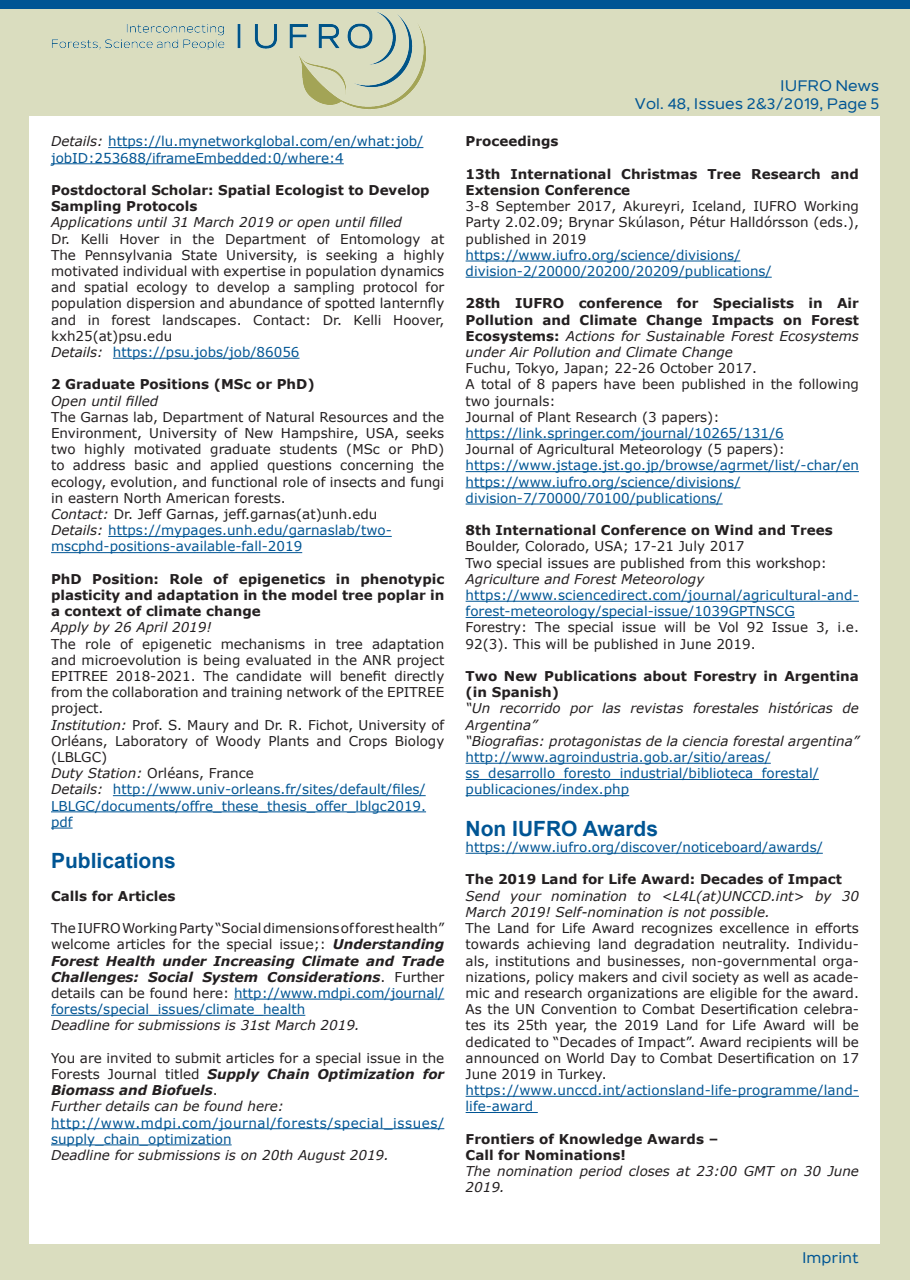
<style>
.page{position:relative;width:910px;height:1280px;background:#daddbf}
.page>*{position:absolute;margin:0;border:0;box-sizing:border-box;transform-origin:0 0}
.t1{font:700 21px "Arial";color:#005594}
.t2{font:500 15px "Nolan";color:#005594}
.t3{font:13.5px/16.2px "Verdana";color:#231f20;text-align:justify}
.t4{font:13.5px/16.2px "Verdana";color:#005594}
.t5{font:700 13.5px/16.2px "Verdana";color:#231f20}
.t6{font:italic 13.5px/16.2px "Verdana";color:#231f20}
.t7{font:13.5px/16.2px "Verdana";letter-spacing:.04em;color:#005594}
.s1{font-style:italic;color:#231f20}
.s2{font-style:italic}
.s3{font-weight:700;font-style:italic}
.s4{color:#005594}
.s5{font-weight:400;font-style:italic}
</style>
<div class="page">
<div style="left:30px;top:117px;width:850px;height:1127px;background:#fff"></div>
<img style="left:52px;top:12px;width:374px;height:97px">
<div style="left:0;top:0;width:910px;height:9px;background:#005594"></div>
<hr style="left:108px;top:147px;width:315px;height:1px;background:#005594">
<hr style="left:51px;top:163px;width:293px;height:1px;background:#005594">
<hr style="left:113px;top:358px;width:187px;height:1px;background:#005594">
<hr style="left:108px;top:536px;width:284px;height:1px;background:#005594">
<hr style="left:51px;top:552px;width:251px;height:1px;background:#005594">
<hr style="left:113px;top:795px;width:313px;height:1px;background:#005594">
<hr style="left:51px;top:811px;width:375px;height:1px;background:#005594">
<svg style="left:51px;top:828px;width:22px;height:1px"></svg>
<hr style="left:234px;top:999px;width:210px;height:1px;background:#005594">
<hr style="left:51px;top:1015px;width:254px;height:1px;background:#005594">
<hr style="left:51px;top:1128px;width:393px;height:1px;background:#005594">
<hr style="left:51px;top:1144px;width:181px;height:1px;background:#005594">
<hr style="left:466px;top:261px;width:274px;height:1px;background:#005594">
<hr style="left:466px;top:277px;width:306px;height:1px;background:#005594">
<hr style="left:466px;top:439px;width:318px;height:1px;background:#005594">
<hr style="left:466px;top:471px;width:393px;height:1px;background:#005594">
<hr style="left:466px;top:487px;width:274px;height:1px;background:#005594">
<hr style="left:466px;top:504px;width:257px;height:1px;background:#005594">
<hr style="left:466px;top:601px;width:393px;height:1px;background:#005594">
<hr style="left:466px;top:617px;width:329px;height:1px;background:#005594">
<hr style="left:466px;top:763px;width:305px;height:1px;background:#005594">
<hr style="left:466px;top:779px;width:353px;height:1px;background:#005594">
<hr style="left:466px;top:795px;width:163px;height:1px;background:#005594">
<hr style="left:466px;top:853px;width:357px;height:1px;background:#005594">
<hr style="left:466px;top:1096px;width:393px;height:1px;background:#005594">
<hr style="left:466px;top:1112px;width:72px;height:1px;background:#005594">
<p class="t4" style="left:51px;top:133px;width:374px"><span class="s1">Details:</span> https://lu.mynetworkglobal.com/en/what:job/ jobID:253688/iframeEmbedded:0/where:4</p>
<p class="t5" style="left:51px;top:182px;width:380px">Postdoctoral Scholar: Spatial Ecologist to Develop<br>Sampling Protocols</p>
<p class="t6" style="left:51px;top:214px;width:352px">Applications until 31 March 2019 or open until filled</p>
<p class="t3" style="left:51px;top:230px;width:395px">Dr. Kelli Hover in the Department of Entomology at The Pennsylvania State University, is seeking a highly motivated individual with expertise in population dynamics and spatial ecology to develop a sampling protocol for population dispersion and abundance of spotted lanternfly and in forest landscapes. Contact: Dr. Kelli Hoover, kxh25(at)psu.edu</p>
<p class="t4" style="left:51px;top:344px;width:250px"><span class="s1">Details:</span> https://psu.jobs/job/86056</p>
<p class="t5" style="left:51px;top:376px;width:265px">2 Graduate Positions (MSc or PhD)</p>
<p class="t6" style="left:51px;top:392px;width:109px">Open until filled</p>
<p class="t3" style="left:51px;top:409px;width:395px">The Garnas lab, Department of Natural Resources and the Environment, University of New Hampshire, USA, seeks two highly motivated graduate students (MSc or PhD) to address basic and applied questions concerning the ecology, evolution, and functional role of insects and fungi in eastern North American forests.</p>
<p class="t3" style="left:51px;top:506px;width:328px"><span class="s2">Contact:</span> Dr. Jeff Garnas, jeff.garnas(at)unh.edu</p>
<p class="t4" style="left:51px;top:522px;width:342px"><span class="s1">Details:</span> https://mypages.unh.edu/garnaslab/two&shy;mscphd-positions-available-fall-2019</p>
<p class="t5" style="left:51px;top:570px;width:395px;text-align:justify">PhD Position: Role of epigenetics in phenotypic plasticity and adaptation in the model tree poplar in a context of climate change</p>
<p class="t6" style="left:51px;top:619px;width:162px">Apply by 26 April 2019!</p>
<p class="t3" style="left:51px;top:635px;width:395px">The role of epigenetic mechanisms in tree adaptation and microevolution is being evaluated in the ANR project EPITREE 2018-2021. The candidate will benefit directly from the collaboration and training network of the EPITREE project.</p>
<p class="t3" style="left:51px;top:716px;width:395px"><span class="s2">Institution:</span> Prof. S. Maury and Dr. R. Fichot, University of Orléans, Laboratory of Woody Plants and Crops Biology (LBLGC)</p>
<p class="t3" style="left:51px;top:765px;width:204px"><span class="s2">Duty Station:</span> Orléans, France</p>
<p class="t4" style="left:51px;top:781px;width:377px;text-align:justify"><span class="s1">Details:</span> http://www.univ-orleans.fr/sites/default/files/ LBLGC/documents/offre_these_thesis_offer_lblgc2019. pdf</p>
<p class="t1" style="left:51px;top:847px;width:126px">Publications</p>
<p class="t5" style="left:51px;top:887px;width:126px">Calls for Articles</p>
<p class="t3" style="left:51px;top:920px;width:395px">The IUFRO Working Party “Social dimensions of forest health” welcome articles for the special issue;: <span class="s3">Understanding Forest Health under Increasing Climate and Trade Challenges: Social System Considerations</span>. Further details can be found here: <span class="s4">http://www.mdpi.com/journal/ forests/special_issues/climate_health</span></p>
<p class="t6" style="left:51px;top:1017px;width:310px">Deadline for submissions is 31st March 2019.</p>
<p class="t3" style="left:51px;top:1049px;width:395px">You are invited to submit articles for a special issue in the Forests Journal titled <span class="s3">Supply Chain Optimization for Biomass and Biofuels</span>.</p>
<p class="t6" style="left:51px;top:1098px;width:234px">Further details can be found here:</p>
<p class="t7" style="left:51px;top:1114px;width:395px">http://www.mdpi.com/journal/forests/special_issues/ supply_chain_optimization</p>
<p class="t6" style="left:51px;top:1147px;width:340px">Deadline for submissions is on 20th August 2019.</p>
<p class="t2" style="left:780px;top:77px;width:100px">IUFRO News</p>
<p class="t2" style="left:635px;top:95px;width:246px">Vol. 48, Issues 2&amp;3/2019, Page 5</p>
<p class="t5" style="left:466px;top:133px;width:94px">Proceedings</p>
<p class="t5" style="left:466px;top:165px;width:395px">13th International Christmas Tree Research and<br>Extension Conference</p>
<p class="t3" style="left:466px;top:198px;width:395px">3-8 September 2017, Akureyri, Iceland, IUFRO Working Party 2.02.09; Brynar Skúlason, Pétur Halldórsson (eds.), published in 2019</p>
<p class="t4" style="left:466px;top:247px;width:308px">https://www.iufro.org/science/divisions/ division-2/20000/20200/20209/publications/</p>
<p class="t5" style="left:466px;top:295px;width:395px;text-align:justify">28th IUFRO conference for Specialists in Air Pollution and Climate Change Impacts on Forest Ecosystems: <span class="s5">Actions for Sustainable Forest Ecosystems under Air Pollution and Climate Change</span></p>
<p class="t3" style="left:466px;top:360px;width:293px">Fuchu, Tokyo, Japan; 22-26 October 2017.</p>
<p class="t3" style="left:466px;top:376px;width:395px">A total of 8 papers have been published in the following two journals:</p>
<p class="t3" style="left:466px;top:409px;width:255px">Journal of Plant Research (3 papers):</p>
<p class="t4" style="left:466px;top:425px;width:320px">https://link.springer.com/journal/10265/131/6</p>
<p class="t3" style="left:466px;top:441px;width:321px">Journal of Agricultural Meteorology (5 papers):</p>
<p class="t4" style="left:466px;top:457px;width:395px">https://www.jstage.jst.go.jp/browse/agrmet/list/-char/en</p>
<p class="t4" style="left:466px;top:473px;width:276px">https://www.iufro.org/science/divisions/ division-7/70000/70100/publications/</p>
<p class="t5" style="left:466px;top:522px;width:369px">8th International Conference on Wind and Trees</p>
<p class="t3" style="left:466px;top:538px;width:280px">Boulder, Colorado, USA; 17-21 July 2017</p>
<p class="t3" style="left:466px;top:554px;width:363px">Two special issues are published from this workshop:</p>
<p class="t6" style="left:466px;top:571px;width:240px">Agriculture and Forest Meteorology</p>
<p class="t4" style="left:466px;top:587px;width:395px">https://www.sciencedirect.com/journal/agricultural-and&shy;forest-meteorology/special-issue/1039GPTNSCG</p>
<p class="t3" style="left:466px;top:619px;width:395px">Forestry: The special issue will be Vol 92 Issue 3, i.e.<br>92(3). This will be published in June 2019.</p>
<p class="t5" style="left:466px;top:668px;width:395px">Two New Publications about Forestry in Argentina (in Spanish)</p>
<p class="t6" style="left:466px;top:700px;width:395px">“Un recorrido por las revistas forestales históricas de<br>Argentina”</p>
<p class="t6" style="left:466px;top:733px;width:395px">“Biografias: protagonistas de la ciencia forestal argentina”</p>
<p class="t4" style="left:466px;top:749px;width:355px">http://www.agroindustria.gob.ar/sitio/areas/ ss_desarrollo_foresto_industrial/biblioteca_forestal/ publicaciones/index.php</p>
<p class="t1" style="left:466px;top:814px;width:194px">Non IUFRO Awards</p>
<p class="t4" style="left:466px;top:839px;width:359px">https://www.iufro.org/discover/noticeboard/awards/</p>
<p class="t5" style="left:466px;top:871px;width:378px">The 2019 Land for Life Award: Decades of Impact</p>
<p class="t6" style="left:466px;top:887px;width:395px">Send your nomination to &lt;L4L(at)UNCCD.int&gt; by 30<br>March 2019! Self-nomination is not possible.</p>
<p class="t3" style="left:466px;top:920px;width:395px">The Land for Life Award recognizes excellence in efforts towards achieving land degradation neutrality. Individu&shy;als, institutions and businesses, non-governmental orga&shy;nizations, policy makers and civil society as well as acade&shy;mic and research organizations are eligible for the award.<br>As the UN Convention to Combat Desertification celebra&shy;tes its 25th year, the 2019 Land for Life Award will be dedicated to “Decades of Impact”. Award recipients will be announced on World Day to Combat Desertification on 17<br>June 2019 in Turkey.</p>
<p class="t4" style="left:466px;top:1082px;width:395px">https://www.unccd.int/actionsland-life-programme/land&shy;life-award</p>
<p class="t5" style="left:466px;top:1130px;width:254px">Frontiers of Knowledge Awards –</p>
<p class="t5" style="left:466px;top:1146px;width:162px">Call for Nominations!</p>
<p class="t6" style="left:466px;top:1163px;width:395px">The nomination period closes at 23:00 GMT on 30 June<br>2019.</p>
<p class="t2" style="left:802px;top:1248px;width:58px">Imprint</p>
</div>
